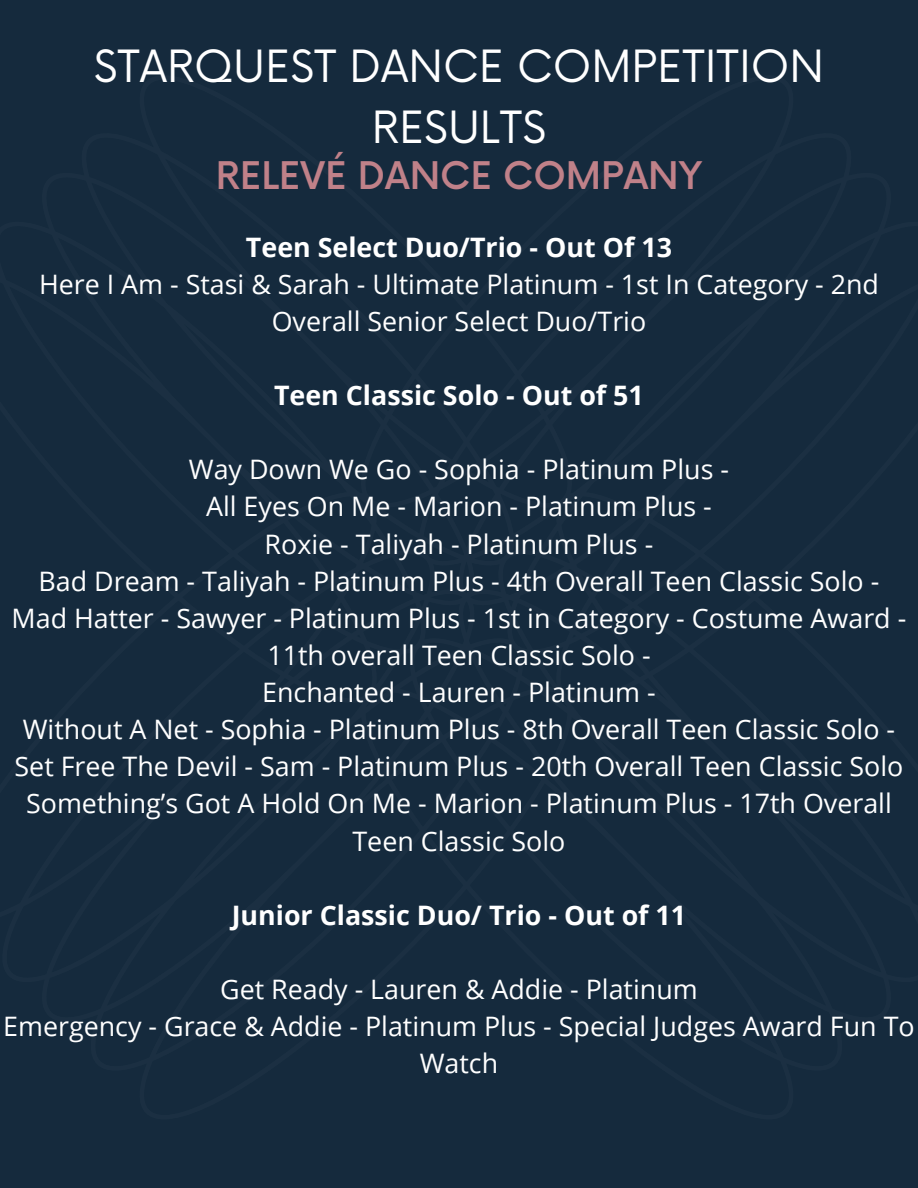
<style>
.page{position:relative;width:918px;height:1188px;background:#152a3d}
.page>*{position:absolute;margin:0;border:0;box-sizing:border-box;transform-origin:0 0}
.t1{font:43.35px/60.2px "Now";color:#fff;text-align:center}
.t2{font:500 37.05px "Now";color:#c08189}
.t3{font:26.85px/37.2px "Open Sans";color:#fff;text-align:center}
.t4{font:700 26.85px "Open Sans";color:#fff}
</style>
<div class="page">
<h1 class="t1" style="left:94px;top:39px;width:732px">STARQUEST DANCE COMPETITION<br>RESULTS</h1>
<p class="t2" style="left:216px;top:155px;width:488px">RELEVÉ DANCE COMPANY</p>
<h2 class="t4" style="left:246px;top:228px;width:428px">Teen Select Duo/Trio - Out Of 13</h2>
<p class="t3" style="left:39px;top:265px;width:841px">Here I Am - Stasi &amp; Sarah - Ultimate Platinum - 1st In Category - 2nd<br>Overall Senior Select Duo/Trio</p>
<p class="t4" style="left:274px;top:376px;width:371px">Teen Classic Solo - Out of 51</p>
<h3 class="t3" style="left:189px;top:450px;width:542px">Way Down We Go - Sophia - Platinum Plus -</h3>
<p class="t3" style="left:206px;top:487px;width:507px">All Eyes On Me - Marion - Platinum Plus -</p>
<p class="t3" style="left:265px;top:525px;width:390px">Roxie - Taliyah - Platinum Plus -</p>
<p class="t3" style="left:39px;top:562px;width:842px">Bad Dream - Taliyah - Platinum Plus - 4th Overall Teen Classic Solo -</p>
<p class="t3" style="left:12px;top:599px;width:896px">Mad Hatter - Sawyer - Platinum Plus - 1st in Category - Costume Award -<br>11th overall Teen Classic Solo -</p>
<p class="t3" style="left:262px;top:673px;width:395px">Enchanted - Lauren - Platinum -</p>
<p class="t3" style="left:23px;top:710px;width:874px">Without A Net - Sophia - Platinum Plus - 8th Overall Teen Classic Solo -</p>
<p class="t3" style="left:15px;top:747px;width:890px">Set Free The Devil - Sam - Platinum Plus - 20th Overall Teen Classic Solo</p>
<p class="t3" style="left:26px;top:784px;width:867px">Something’s Got A Hold On Me - Marion - Platinum Plus - 17th Overall<br>Teen Classic Solo</p>
<p class="t4" style="left:232px;top:896px;width:456px">Junior Classic Duo/ Trio - Out of 11</p>
<h3 class="t3" style="left:220px;top:970px;width:479px">Get Ready - Lauren &amp; Addie - Platinum</h3>
<p class="t3" style="left:3px;top:1007px;width:913px">Emergency - Grace &amp; Addie - Platinum Plus - Special Judges Award Fun To<br>Watch</p>
</div>
